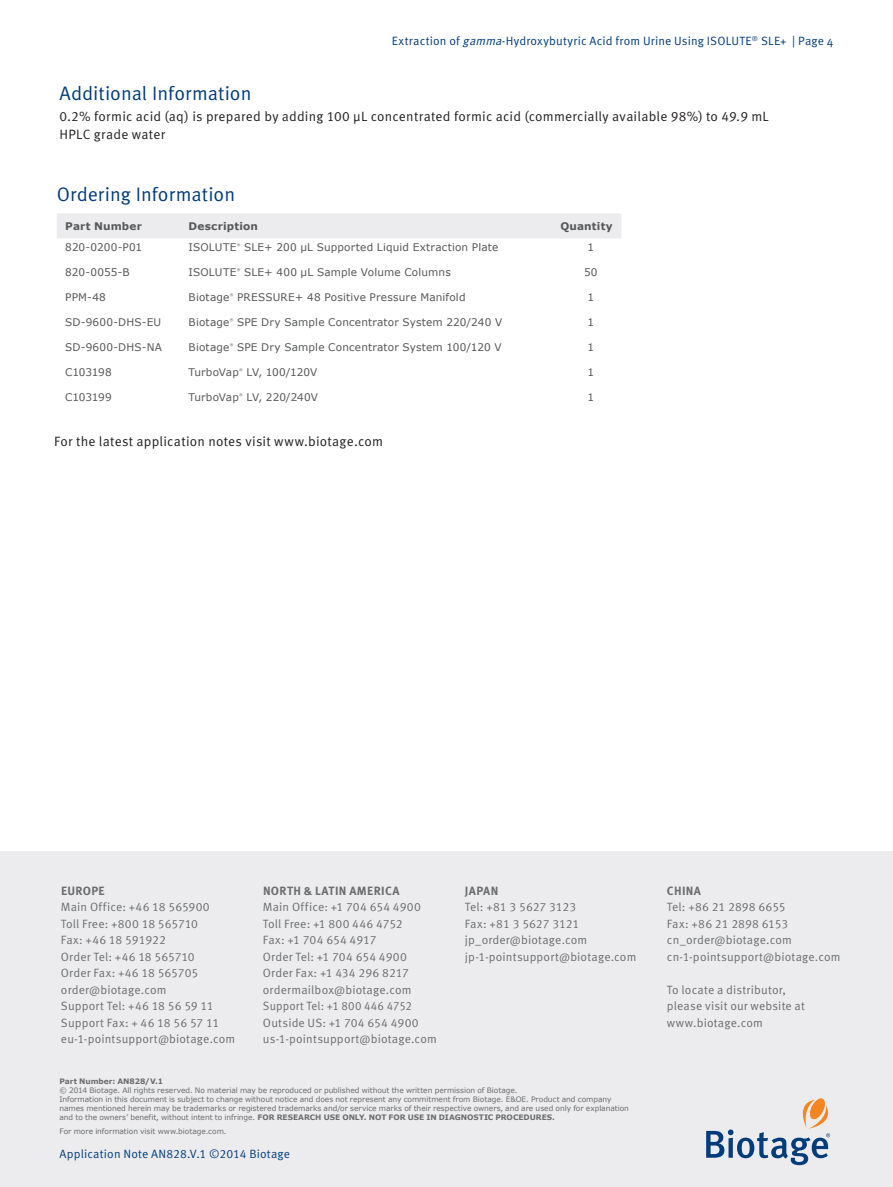
<style>
.page{position:relative;width:893px;height:1187px;background:#fff}
.page>*{position:absolute;margin:0;border:0;box-sizing:border-box;transform-origin:0 0}
.t1{font:19.5px "Meta OT Norm";color:#013c7b}
.t2{font:13.5px/17.2px "Meta OT Norm";letter-spacing:.015em;color:#231f20}
.t3{font:12px/16.5px "Meta OT Norm";letter-spacing:.01em;color:#6c6d70}
.t4{font:12px "Meta OT Norm";letter-spacing:.02em;color:#013c7b}
.t5{font:12px "Meta OT Norm";letter-spacing:.01em;color:#013d7d}
.t6{font:700 12px "Meta OT";letter-spacing:.03em;color:#6c6d70}
.t7{font:10.5px "Verdana";letter-spacing:.015em;color:#57585a}
.t8{font:700 10.5px "Verdana";letter-spacing:.015em;color:#57585a}
.t9{font:10.5px "Verdana";letter-spacing:-.02em;color:#57585a}
.t10{font:10.5px "Verdana";letter-spacing:-.005em;color:#57585a}
.t11{font:10.5px "Verdana";letter-spacing:-.01em;color:#57585a}
.t12{font:7.5px/9px "Verdana";letter-spacing:-.005em;color:#6c6d70}
.t13{font:700 7.5px "Verdana";letter-spacing:-.005em;color:#6c6d70}
.t14{font:3.6px "Verdana";color:#57585a}
.s1{font-style:italic}
.s2{font-weight:700}
</style>
<div class="page">
<div style="left:0;top:1078px;width:893px;height:108px;background:#ececee"></div>
<svg style="left:706px;top:1098px;width:124px;height:67px"></svg>
<div style="left:0;top:910px;width:893px;height:179px;background:#ececee"></div>
<div style="left:0;top:851px;width:893px;height:201px;background:#ececee"></div>
<div style="left:57px;top:213px;width:564px;height:25px;background:#ececee"></div>
<p class="t4" style="left:392px;top:34px;width:443px">Extraction of <span class="s1">gamma</span>-Hydroxybutyric Acid from Urine Using ISOLUTE<sup>®</sup> SLE+ | Page 4</p>
<h1 class="t1" style="left:60px;top:82px;width:194px">Additional Information</h1>
<p class="t2" style="left:60px;top:108px;width:711px">0.2% formic acid (aq) is prepared by adding 100 μL concentrated formic acid (commercially available 98%) to 49.9 mL<br>HPLC grade water</p>
<h1 class="t1" style="left:57px;top:182px;width:180px">Ordering Information</h1>
<p class="t8" style="left:65px;top:219px;width:78px">Part Number</p>
<p class="t8" style="left:189px;top:219px;width:71px">Description</p>
<p class="t8" style="left:560px;top:219px;width:54px">Quantity</p>
<p class="t10" style="left:65px;top:240px;width:79px">820-0200-P01</p>
<p class="t7" style="left:189px;top:240px;width:49px">ISOLUTE</p>
<p class="t14" style="left:237px;top:242px;width:5px">®</p>
<p class="t7" style="left:244px;top:240px;width:256px">SLE+ 200 μL Supported Liquid Extraction Plate</p>
<p class="t7" style="left:587px;top:240px;width:8px">1</p>
<p class="t7" style="left:65px;top:265px;width:66px">820-0055-B</p>
<p class="t7" style="left:189px;top:265px;width:49px">ISOLUTE</p>
<p class="t14" style="left:237px;top:267px;width:5px">®</p>
<p class="t7" style="left:244px;top:265px;width:208px">SLE+ 400 μL Sample Volume Columns</p>
<p class="t7" style="left:584px;top:265px;width:15px">50</p>
<p class="t7" style="left:65px;top:290px;width:42px">PPM-48</p>
<p class="t7" style="left:189px;top:290px;width:42px">Biotage</p>
<p class="t14" style="left:230px;top:292px;width:5px">®</p>
<p class="t7" style="left:237px;top:290px;width:230px">PRESSURE+ 48 Positive Pressure Manifold</p>
<p class="t7" style="left:587px;top:290px;width:8px">1</p>
<p class="t7" style="left:65px;top:315px;width:98px">SD-9600-DHS-EU</p>
<p class="t7" style="left:189px;top:315px;width:42px">Biotage</p>
<p class="t14" style="left:230px;top:317px;width:5px">®</p>
<p class="t7" style="left:237px;top:315px;width:267px">SPE Dry Sample Concentrator System 220/240 V</p>
<p class="t7" style="left:587px;top:315px;width:8px">1</p>
<p class="t7" style="left:65px;top:341px;width:98px">SD-9600-DHS-NA</p>
<p class="t7" style="left:189px;top:341px;width:42px">Biotage</p>
<p class="t14" style="left:230px;top:342px;width:5px">®</p>
<p class="t7" style="left:237px;top:340px;width:266px">SPE Dry Sample Concentrator System 100/120 V</p>
<p class="t7" style="left:587px;top:340px;width:8px">1</p>
<p class="t9" style="left:65px;top:366px;width:48px">C103198</p>
<p class="t7" style="left:189px;top:366px;width:52px">TurboVap</p>
<p class="t14" style="left:239px;top:367px;width:5px">®</p>
<p class="t11" style="left:247px;top:366px;width:72px">LV, 100/120V</p>
<p class="t7" style="left:587px;top:366px;width:8px">1</p>
<p class="t9" style="left:65px;top:391px;width:48px">C103199</p>
<p class="t7" style="left:189px;top:391px;width:52px">TurboVap</p>
<p class="t14" style="left:239px;top:393px;width:5px">®</p>
<p class="t7" style="left:247px;top:391px;width:73px">LV, 220/240V</p>
<p class="t7" style="left:587px;top:391px;width:8px">1</p>
<p class="t2" style="left:54px;top:433px;width:330px">For the latest application notes visit www.biotage.com</p>
<p class="t6" style="left:61px;top:883px;width:45px">EUROPE</p>
<p class="t3" style="left:61px;top:899px;width:176px">Main Office: +46 18 565900<br>Toll Free: +800 18 565710<br>Fax: +46 18 591922<br>Order Tel: +46 18 565710<br>Order Fax: +46 18 565705 order@biotage.com<br>Support Tel: +46 18 56 59 11<br>Support Fax: + 46 18 56 57 11 eu-1-pointsupport@biotage.com</p>
<p class="t6" style="left:263px;top:883px;width:138px">NORTH &amp; LATIN AMERICA</p>
<p class="t3" style="left:263px;top:899px;width:175px">Main Office: +1 704 654 4900<br>Toll Free: +1 800 446 4752<br>Fax: +1 704 654 4917<br>Order Tel: +1 704 654 4900<br>Order Fax: +1 434 296 8217 ordermailbox@biotage.com<br>Support Tel: +1 800 446 4752<br>Outside US: +1 704 654 4900 us-1-pointsupport@biotage.com</p>
<p class="t6" style="left:465px;top:883px;width:35px">JAPAN</p>
<p class="t3" style="left:465px;top:899px;width:173px">Tel: +81 3 5627 3123<br>Fax: +81 3 5627 3121 jp_order@biotage.com jp-1-pointsupport@biotage.com</p>
<p class="t13" style="left:60px;top:1076px;width:105px">Part Number: AN828/V.1</p>
<p class="t12" style="left:60px;top:1085px;width:571px">© 2014 Biotage. All rights reserved. No material may be reproduced or published without the written permission of Biotage.<br>Information in this document is subject to change without notice and does not represent any commitment from Biotage. E&amp;OE. Product and company names mentioned herein may be trademarks or registered trademarks and/or service marks of their respective owners, and are used only for explanation and to the owners’ benefit, without intent to infringe. <span class="s2">FOR RESEARCH USE ONLY. NOT FOR USE IN DIAGNOSTIC PROCEDURES.</span></p>
<p class="t12" style="left:60px;top:1126px;width:168px">For more information visit www.biotage.com.</p>
<p class="t5" style="left:60px;top:1146px;width:232px">Application Note AN828.V.1 ©2014 Biotage</p>
<p class="t6" style="left:667px;top:883px;width:36px">CHINA</p>
<p class="t3" style="left:667px;top:899px;width:175px">Tel: +86 21 2898 6655<br>Fax: +86 21 2898 6153 cn_order@biotage.com cn-1-pointsupport@biotage.com</p>
<p class="t3" style="left:667px;top:981px;width:140px">To locate a distributor, please visit our website at www.biotage.com</p>
</div>
